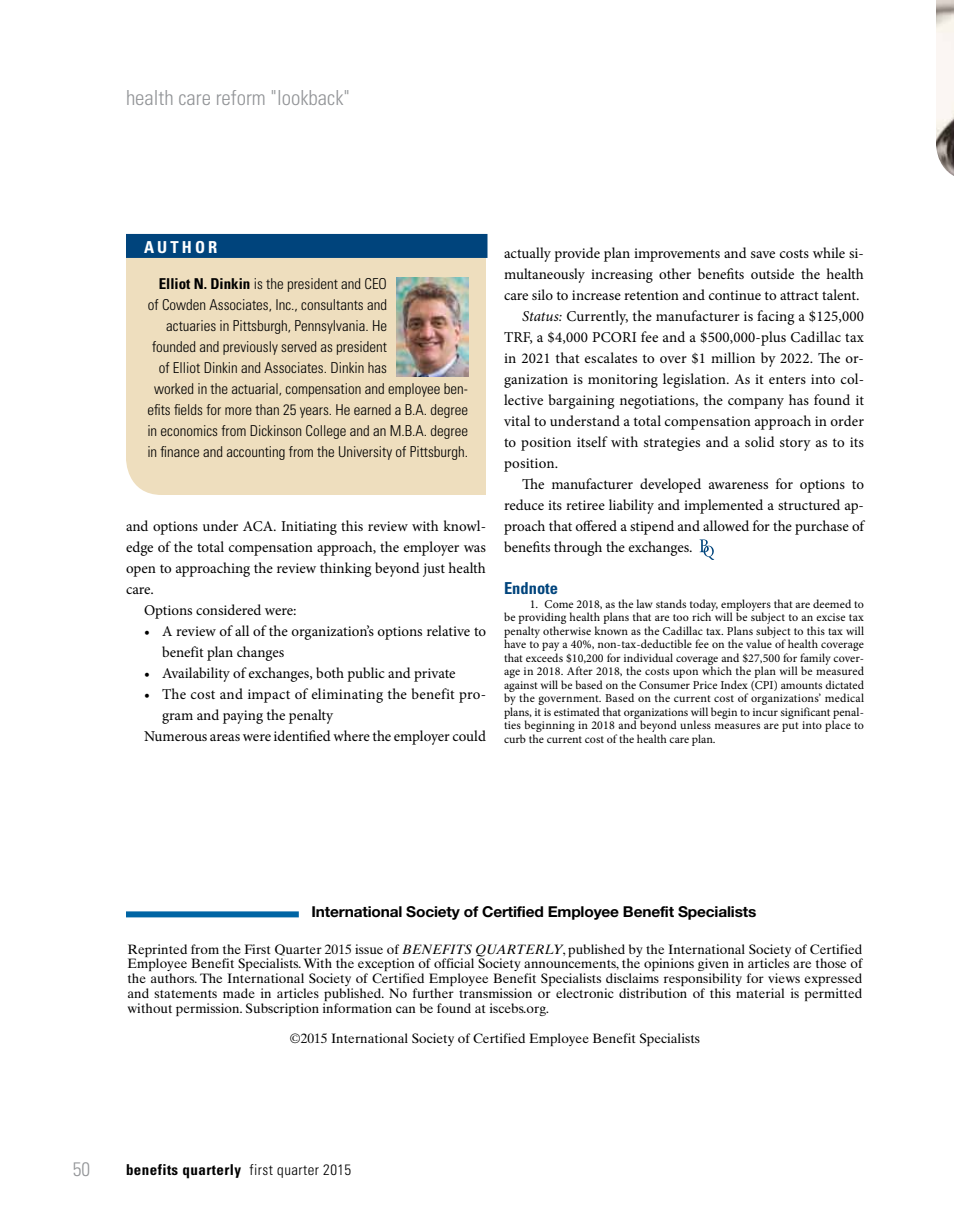
<style>
.page{position:relative;width:954px;height:1224px;background:#fff}
.page>*{position:absolute;margin:0;border:0;box-sizing:border-box;transform-origin:0 0}
.t1{font:300 condensed 21px "Univers LT Std";color:#939598}
.t2{font:300 condensed 19.5px "Univers LT Std";color:#939598}
.t3{font:700 condensed 16.5px "Univers LT Std";color:#00447c}
.t4{font:700 condensed 16.5px "Univers LT Std";letter-spacing:.19em;color:#fff}
.t5{font:15px/21px "Minion Pro";color:#000}
.t6{font:300 condensed 15px "Univers LT Std";color:#000}
.t7{font:700 15px "Helvetica Neue";letter-spacing:-.01em;color:#000}
.t8{font:15px "Minion Pro";letter-spacing:.02em;color:#000}
.t9{font:700 condensed 15px "Univers LT Std";letter-spacing:.03em;color:#000}
.t10{font:13.5px/14.9px "Times Ten";color:#000;text-align:justify}
.t11{font:12px/13.5px "Minion Pro";letter-spacing:.005em;color:#000;text-align:justify}
.s1{font-weight:700}
.s2{font-style:italic}
.s3{font-weight:300}
</style>
<div class="page">
<img style="left:936px;top:0;width:18px;height:176px">
<svg style="left:700px;top:539px;width:14px;height:21px"></svg>
<div style="left:126px;top:258px;width:360px;height:237px;background:#eedebe"></div>
<div style="left:126px;top:234px;width:362px;height:24px;background:#00447c"></div>
<img style="left:396px;top:278px;width:72px;height:98px">
<div style="left:126px;top:911px;width:173px;height:6px;background:#0065a4"></div>
<h1 class="t1" style="left:126px;top:85px;width:226px">health care reform "lookback"</h1>
<p class="t4" style="left:144px;top:237px;width:75px">AUTHOR</p>
<p class="t6" style="left:159px;top:275px;width:230px"><span class="s1">Elliot N. Dinkin</span> is the president and CEO</p>
<p class="t6" style="left:148px;top:296px;width:241px">of Cowden Associates, Inc., consultants and</p>
<p class="t6" style="left:166px;top:317px;width:222px">actuaries in Pittsburgh, Pennsylvania. He</p>
<p class="t6" style="left:152px;top:338px;width:236px">founded and previously served as president</p>
<p class="t6" style="left:159px;top:359px;width:230px">of Elliot Dinkin and Associates. Dinkin has</p>
<p class="t6" style="left:154px;top:380px;width:315px">worked in the actuarial, compensation and employee ben-</p>
<p class="t6" style="left:147px;top:401px;width:322px">efits fields for more than 25 years. He earned a B.A. degree</p>
<p class="t6" style="left:147px;top:422px;width:322px">in economics from Dickinson College and an M.B.A. degree</p>
<p class="t6" style="left:147px;top:443px;width:322px">in finance and accounting from the University of Pittsburgh.</p>
<p class="t5" style="left:126px;top:516px;width:362px">and options under ACA. Initiating this review with knowl-</p>
<p class="t5" style="left:126px;top:537px;width:362px">edge of the total compensation approach, the employer was</p>
<p class="t5" style="left:126px;top:558px;width:361px">open to approaching the review thinking beyond just health</p>
<p class="t5" style="left:126px;top:579px;width:29px">care.</p>
<p class="t5" style="left:144px;top:600px;width:154px">Options considered were:</p>
<p class="t5" style="left:162px;top:621px;width:326px;text-indent:-18px">• A review of all of the organization’s options relative to benefit plan changes</p>
<p class="t5" style="left:144px;top:663px;width:313px">• Availability of exchanges, both public and private</p>
<p class="t8" style="left:144px;top:684px;width:344px">• The cost and impact of eliminating the benefit pro-</p>
<p class="t5" style="left:162px;top:705px;width:173px">gram and paying the penalty</p>
<p class="t5" style="left:144px;top:726px;width:343px">Numerous areas were identified where the employer could</p>
<p class="t5" style="left:504px;top:243px;width:362px">actually provide plan improvements and save costs while si-</p>
<p class="t5" style="left:504px;top:264px;width:362px">multaneously increasing other benefits outside the health</p>
<p class="t5" style="left:504px;top:285px;width:357px">care silo to increase retention and continue to attract talent.</p>
<p class="t5" style="left:522px;top:306px;width:344px"><span class="s2">Status:</span> Currently, the manufacturer is facing a $125,000</p>
<p class="t5" style="left:504px;top:327px;width:361px">TRF, a $4,000 PCORI fee and a $500,000-plus Cadillac tax</p>
<p class="t5" style="left:504px;top:348px;width:361px">in 2021 that escalates to over $1 million by 2022. The or-</p>
<p class="t5" style="left:504px;top:369px;width:362px">ganization is monitoring legislation. As it enters into col-</p>
<p class="t5" style="left:504px;top:390px;width:362px">lective bargaining negotiations, the company has found it</p>
<p class="t5" style="left:504px;top:411px;width:362px">vital to understand a total compensation approach in order</p>
<p class="t5" style="left:504px;top:432px;width:362px">to position itself with strategies and a solid story as to its</p>
<p class="t5" style="left:504px;top:453px;width:56px">position.</p>
<p class="t5" style="left:522px;top:474px;width:343px">The manufacturer developed awareness for options to</p>
<p class="t5" style="left:504px;top:495px;width:361px">reduce its retiree liability and implemented a structured ap-</p>
<p class="t5" style="left:504px;top:516px;width:361px">proach that offered a stipend and allowed for the purchase of</p>
<p class="t5" style="left:504px;top:537px;width:190px">benefits through the exchanges.</p>
<p class="t3" style="left:504px;top:578px;width:56px">Endnote</p>
<p class="t11" style="left:504px;top:597px;width:362px;text-indent:26px">1. Come 2018, as the law stands today, employers that are deemed to be providing health plans that are too rich will be subject to an excise tax penalty otherwise known as the Cadillac tax. Plans subject to this tax will have to pay a 40%, non-tax-deductible fee on the value of health coverage that exceeds $10,200 for individual coverage and $27,500 for family cover&shy;age in 2018. After 2018, the costs upon which the plan will be measured against will be based on the Consumer Price Index (CPI) amounts dictated by the government. Based on the current cost of organizations’ medical plans, it is estimated that organizations will begin to incur significant penal&shy;ties beginning in 2018 and beyond unless measures are put into place to curb the current cost of the health care plan.</p>
<p class="t7" style="left:311px;top:903px;width:446px">International Society of Certified Employee Benefit Specialists</p>
<p class="t10" style="left:128px;top:941px;width:737px">Reprinted from the First Quarter 2015 issue of <span class="s2">BENEFITS QUARTERLY</span>, published by the International Society of Certified Employee Benefit Specialists. With the exception of official Society announcements, the opinions given in articles are those of the authors. The International Society of Certified Employee Benefit Specialists disclaims responsibility for views expressed and statements made in articles published. No further transmission or electronic distribution of this material is permitted without permission. Subscription information can be found at iscebs.org.</p>
<p class="t10" style="left:290px;top:1031px;width:412px">©2015 International Society of Certified Employee Benefit Specialists</p>
<h2 class="t2" style="left:73px;top:1157px;width:19px">50</h2>
<p class="t9" style="left:126px;top:1161px;width:227px">benefits quarterly <span class="s3">first quarter 2015</span></p>
</div>
